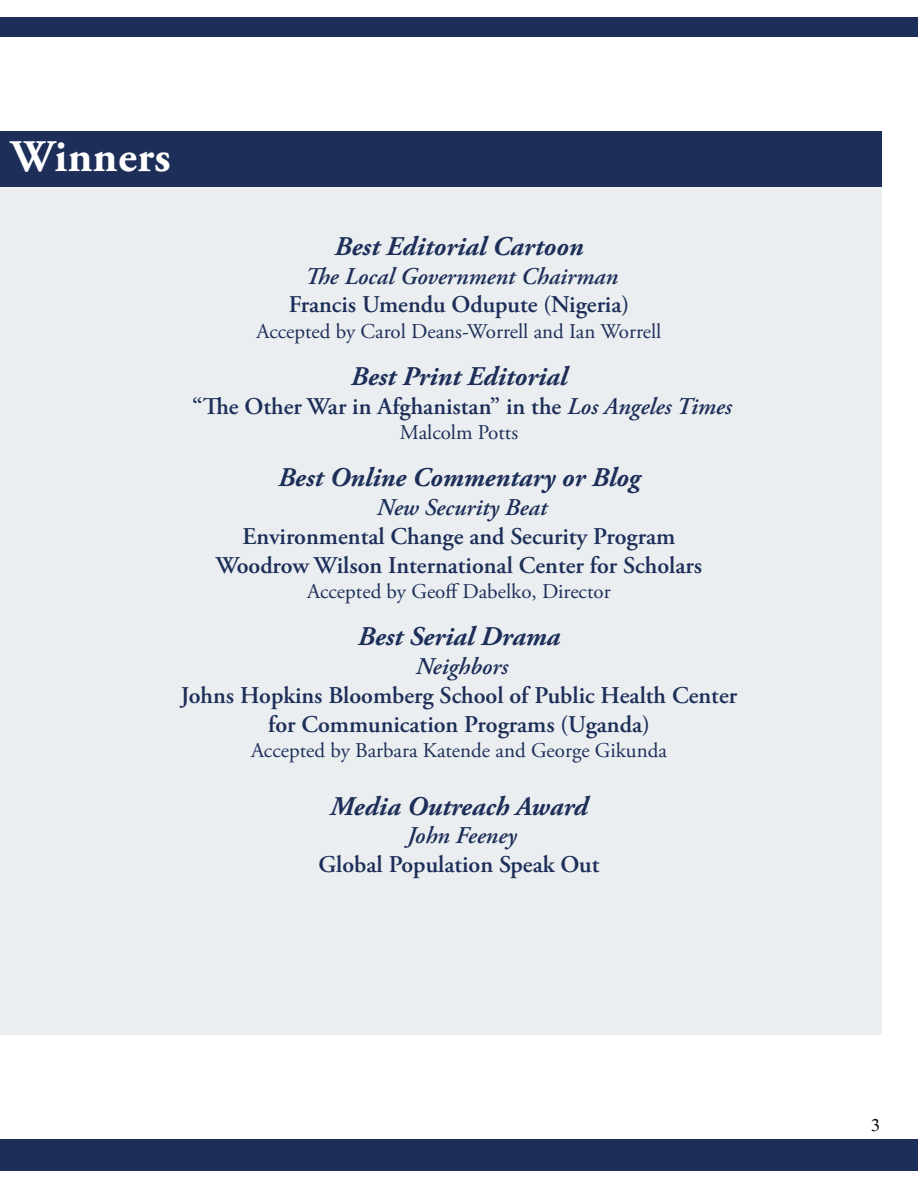
<style>
.page{position:relative;width:918px;height:1188px;background:#fff}
.page>*{position:absolute;margin:0;border:0;box-sizing:border-box;transform-origin:0 0}
.t1{font:700 45px "Adobe Garamond Pro";letter-spacing:.01em;color:#fff}
.t2{font:italic 700 27px "Adobe Garamond Pro";color:#1d2e59}
.t3{font:600 24px/28.8px "Adobe Garamond Pro";color:#1d2e59;text-align:center}
.t4{font:italic 600 24px "Adobe Garamond Pro";color:#1d2e59}
.t5{font:21px "Adobe Garamond Pro";color:#1d2e59}
.t6{font:18px "Times";color:#000}
.s1{font-style:italic}
</style>
<div class="page">
<div style="left:0;top:18px;width:918px;height:18px;background:#1d2e59"></div>
<div style="left:0;top:1139px;width:918px;height:31px;background:#1d2e59"></div>
<div style="left:0;top:19px;width:918px;height:18px;background:#1d2e59"></div>
<div style="left:0;top:1140px;width:918px;height:31px;background:#1d2e59"></div>
<div style="left:0;top:142px;width:882px;height:893px;background:#eaeef0"></div>
<div style="left:0;top:131px;width:882px;height:56px;background:#1d2e59"></div>
<h1 class="t1" style="left:11px;top:131px;width:161px">Winners</h1>
<p class="t2" style="left:335px;top:231px;width:250px">Best Editorial Cartoon</p>
<p class="t4" style="left:305px;top:262px;width:314px">The Local Government Chairman</p>
<p class="t3" style="left:289px;top:291px;width:342px">Francis Umendu Odupute (Nigeria)</p>
<p class="t5" style="left:257px;top:318px;width:406px">Accepted by Carol Deans-Worrell and Ian Worrell</p>
<p class="t2" style="left:351px;top:361px;width:218px">Best Print Editorial</p>
<p class="t3" style="left:192px;top:392px;width:541px">“The Other War in Afghanistan” in the <span class="s1">Los Angeles Times</span></p>
<p class="t5" style="left:400px;top:420px;width:120px">Malcolm Potts</p>
<p class="t2" style="left:278px;top:462px;width:363px">Best Online Commentary or Blog</p>
<p class="t4" style="left:377px;top:494px;width:172px">New Security Beat</p>
<p class="t3" style="left:216px;top:522px;width:488px">Environmental Change and Security Program<br>Woodrow Wilson International Center for Scholars</p>
<p class="t5" style="left:307px;top:579px;width:305px">Accepted by Geoff Dabelko, Director</p>
<p class="t2" style="left:358px;top:621px;width:204px">Best Serial Drama</p>
<p class="t4" style="left:416px;top:653px;width:94px">Neighbors</p>
<p class="t3" style="left:181px;top:681px;width:558px">Johns Hopkins Bloomberg School of Public Health Center for Communication Programs (Uganda)</p>
<p class="t5" style="left:251px;top:738px;width:417px">Accepted by Barbara Katende and George Gikunda</p>
<p class="t2" style="left:330px;top:791px;width:259px">Media Outreach Award</p>
<p class="t4" style="left:407px;top:822px;width:111px">John Feeney</p>
<p class="t3" style="left:319px;top:851px;width:282px">Global Population Speak Out</p>
<p class="t6" style="left:871px;top:1115px;width:10px">3</p>
</div>
